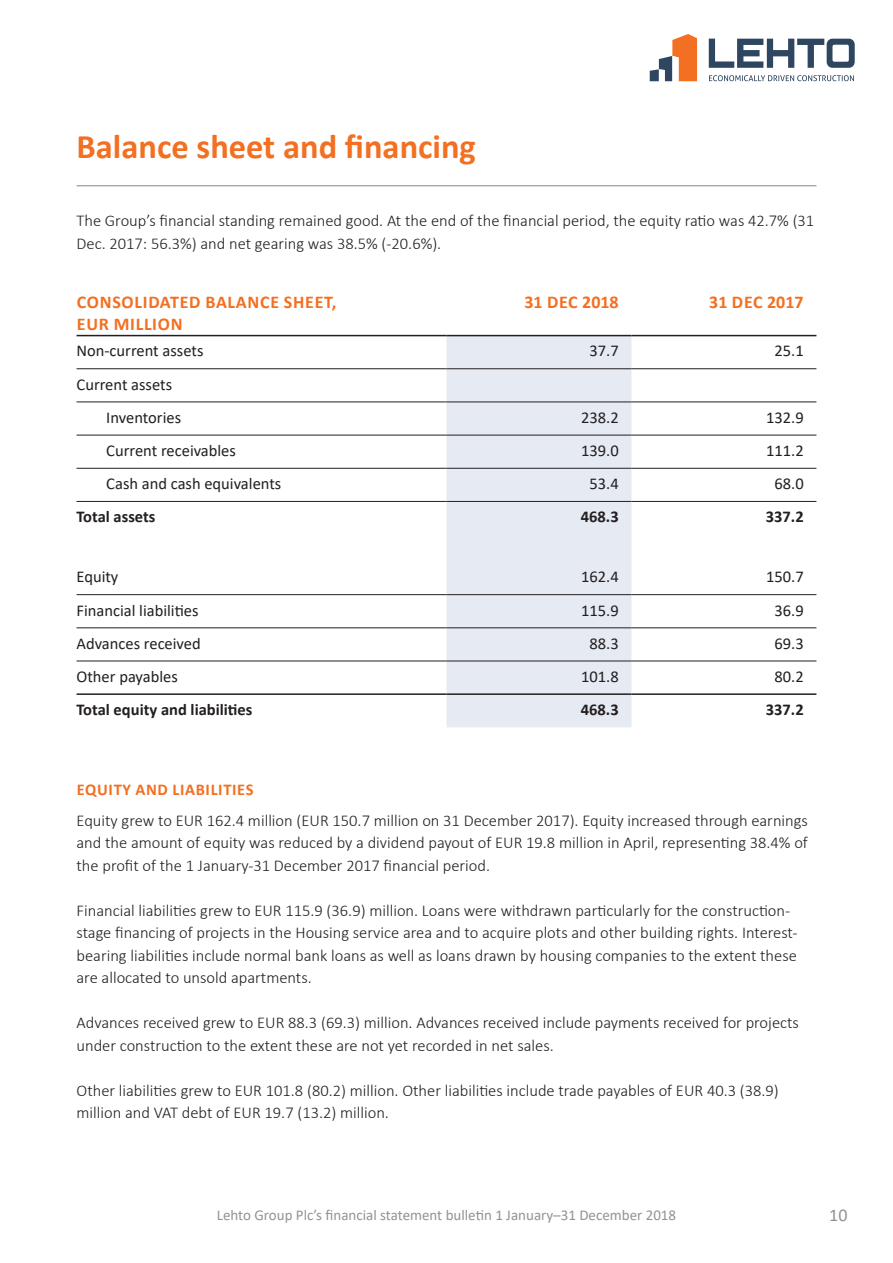
<style>
.page{position:relative;width:893px;height:1263px;background:#fff}
.page>*{position:absolute;margin:0;border:0;box-sizing:border-box;transform-origin:0 0}
.t1{font:700 34.5px "Calibri";color:#f36f21}
.t2{font:700 18px/21.6px "Calibri";letter-spacing:.04em;color:#f36f21}
.t3{font:700 18px "Calibri";color:#f36f21}
.t4{font:18px "Calibri";color:#919396}
.t5{font:300 16.5px/22.5px "Calibri";color:#231f20}
.t6{font:16.5px/33.2px "Calibri";color:#231f20}
.t7{font:700 16.5px "Calibri";color:#231f20}
.t8{font:700 16.5px "Calibri";letter-spacing:.04em;color:#f36f21}
.t9{font:15px "Calibri";color:#919396}
</style>
<div class="page">
<svg style="left:709px;top:39px;width:146px;height:29px"></svg>
<svg style="left:650px;top:34px;width:47px;height:47px"></svg>
<svg style="left:709px;top:75px;width:145px;height:6px"></svg>
<hr style="left:77px;top:185px;width:739px;height:1px;background:#919396">
<svg style="left:77px;top:334px;width:739px;height:1px"></svg>
<div style="left:446px;top:336px;width:185px;height:391px;background:#e5eaf3"></div>
<hr style="left:77px;top:368px;width:369px;height:1px;background:#231f20">
<hr style="left:446px;top:368px;width:185px;height:1px;background:#231f20">
<hr style="left:631px;top:368px;width:185px;height:1px;background:#231f20">
<hr style="left:77px;top:402px;width:369px;height:1px;background:#231f20">
<hr style="left:446px;top:402px;width:185px;height:1px;background:#231f20">
<hr style="left:631px;top:402px;width:185px;height:1px;background:#231f20">
<hr style="left:77px;top:435px;width:369px;height:1px;background:#231f20">
<hr style="left:446px;top:435px;width:185px;height:1px;background:#231f20">
<hr style="left:631px;top:435px;width:185px;height:1px;background:#231f20">
<hr style="left:77px;top:468px;width:369px;height:1px;background:#231f20">
<hr style="left:446px;top:468px;width:185px;height:1px;background:#231f20">
<hr style="left:631px;top:468px;width:185px;height:1px;background:#231f20">
<hr style="left:77px;top:501px;width:369px;height:1px;background:#231f20">
<hr style="left:446px;top:501px;width:185px;height:1px;background:#231f20">
<hr style="left:631px;top:501px;width:185px;height:1px;background:#231f20">
<hr style="left:77px;top:594px;width:369px;height:1px;background:#231f20">
<hr style="left:446px;top:594px;width:185px;height:1px;background:#231f20">
<hr style="left:631px;top:594px;width:185px;height:1px;background:#231f20">
<hr style="left:77px;top:627px;width:369px;height:1px;background:#231f20">
<hr style="left:446px;top:627px;width:185px;height:1px;background:#231f20">
<hr style="left:631px;top:627px;width:185px;height:1px;background:#231f20">
<hr style="left:77px;top:661px;width:369px;height:1px;background:#231f20">
<hr style="left:446px;top:661px;width:185px;height:1px;background:#231f20">
<hr style="left:631px;top:661px;width:185px;height:1px;background:#231f20">
<hr style="left:77px;top:693px;width:369px;height:2px;background:#231f20">
<hr style="left:446px;top:693px;width:185px;height:2px;background:#231f20">
<hr style="left:631px;top:693px;width:185px;height:2px;background:#231f20">
<hr style="left:77px;top:335px;width:369px;height:1px;background:#231f20">
<hr style="left:446px;top:335px;width:185px;height:1px;background:#231f20">
<hr style="left:631px;top:335px;width:185px;height:1px;background:#231f20">
<h1 class="t1" style="left:77px;top:122px;width:401px">Balance sheet and financing</h1>
<p class="t5" style="left:77px;top:209px;width:739px">The Group’s financial standing remained good. At the end of the financial period, the equity ratio was 42.7% (31<br>Dec. 2017: 56.3%) and net gearing was 38.5% (-20.6%).</p>
<p class="t2" style="left:77px;top:292px;width:261px">CONSOLIDATED BALANCE SHEET,<br>EUR MILLION</p>
<p class="t3" style="left:524px;top:295px;width:96px">31 DEC 2018</p>
<p class="t3" style="left:709px;top:295px;width:96px">31 DEC 2017</p>
<p class="t6" style="left:77px;top:334px;width:128px">Non-current assets</p>
<p class="t6" style="left:589px;top:336px;width:31px">37.7</p>
<p class="t6" style="left:774px;top:336px;width:31px">25.1</p>
<p class="t6" style="left:106px;top:367px;width:76px;text-indent:-30px">Current assets<br>Inventories</p>
<p class="t6" style="left:581px;top:402px;width:39px">238.2</p>
<p class="t6" style="left:766px;top:402px;width:39px">132.9</p>
<p class="t6" style="left:106px;top:433px;width:131px">Current receivables</p>
<p class="t6" style="left:581px;top:435px;width:39px">139.0</p>
<p class="t6" style="left:766px;top:435px;width:39px">111.2</p>
<p class="t6" style="left:106px;top:467px;width:177px">Cash and cash equivalents</p>
<p class="t6" style="left:589px;top:468px;width:31px">53.4</p>
<p class="t6" style="left:774px;top:468px;width:31px">68.0</p>
<p class="t7" style="left:77px;top:510px;width:80px">Total assets</p>
<p class="t7" style="left:581px;top:510px;width:39px">468.3</p>
<p class="t7" style="left:766px;top:510px;width:39px">337.2</p>
<p class="t6" style="left:77px;top:560px;width:43px">Equity</p>
<p class="t6" style="left:581px;top:562px;width:39px">162.4</p>
<p class="t6" style="left:766px;top:562px;width:39px">150.7</p>
<p class="t6" style="left:77px;top:593px;width:124px">Financial liabilities</p>
<p class="t6" style="left:581px;top:595px;width:39px">115.9</p>
<p class="t6" style="left:774px;top:595px;width:31px">36.9</p>
<p class="t6" style="left:77px;top:626px;width:126px">Advances received</p>
<p class="t6" style="left:589px;top:628px;width:31px">88.3</p>
<p class="t6" style="left:774px;top:628px;width:31px">69.3</p>
<p class="t6" style="left:77px;top:659px;width:103px">Other payables</p>
<p class="t6" style="left:581px;top:661px;width:39px">101.8</p>
<p class="t6" style="left:774px;top:661px;width:31px">80.2</p>
<p class="t7" style="left:77px;top:698px;width:177px">Total equity and liabilities</p>
<p class="t7" style="left:581px;top:703px;width:39px">468.3</p>
<p class="t7" style="left:766px;top:703px;width:39px">337.2</p>
<p class="t8" style="left:77px;top:783px;width:178px">EQUITY AND LIABILITIES</p>
<p class="t5" style="left:77px;top:809px;width:733px;text-align:justify">Equity grew to EUR 162.4 million (EUR 150.7 million on 31 December 2017). Equity increased through earnings and the amount of equity was reduced by a dividend payout of EUR 19.8 million in April, representing 38.4% of the profit of the 1 January-31 December 2017 financial period.</p>
<p class="t5" style="left:77px;top:899px;width:722px">Financial liabilities grew to EUR 115.9 (36.9) million. Loans were withdrawn particularly for the construction&shy;stage financing of projects in the Housing service area and to acquire plots and other building rights. Interest&shy;bearing liabilities include normal bank loans as well as loans drawn by housing companies to the extent these are allocated to unsold apartments.</p>
<p class="t5" style="left:77px;top:1011px;width:724px">Advances received grew to EUR 88.3 (69.3) million. Advances received include payments received for projects under construction to the extent these are not yet recorded in net sales.</p>
<p class="t5" style="left:77px;top:1079px;width:704px">Other liabilities grew to EUR 101.8 (80.2) million. Other liabilities include trade payables of EUR 40.3 (38.9) million and VAT debt of EUR 19.7 (13.2) million.</p>
<p class="t9" style="left:217px;top:1205px;width:461px">Lehto Group Plc’s financial statement bulletin 1 January–31 December 2018</p>
<p class="t4" style="left:829px;top:1208px;width:20px">10</p>
</div>
